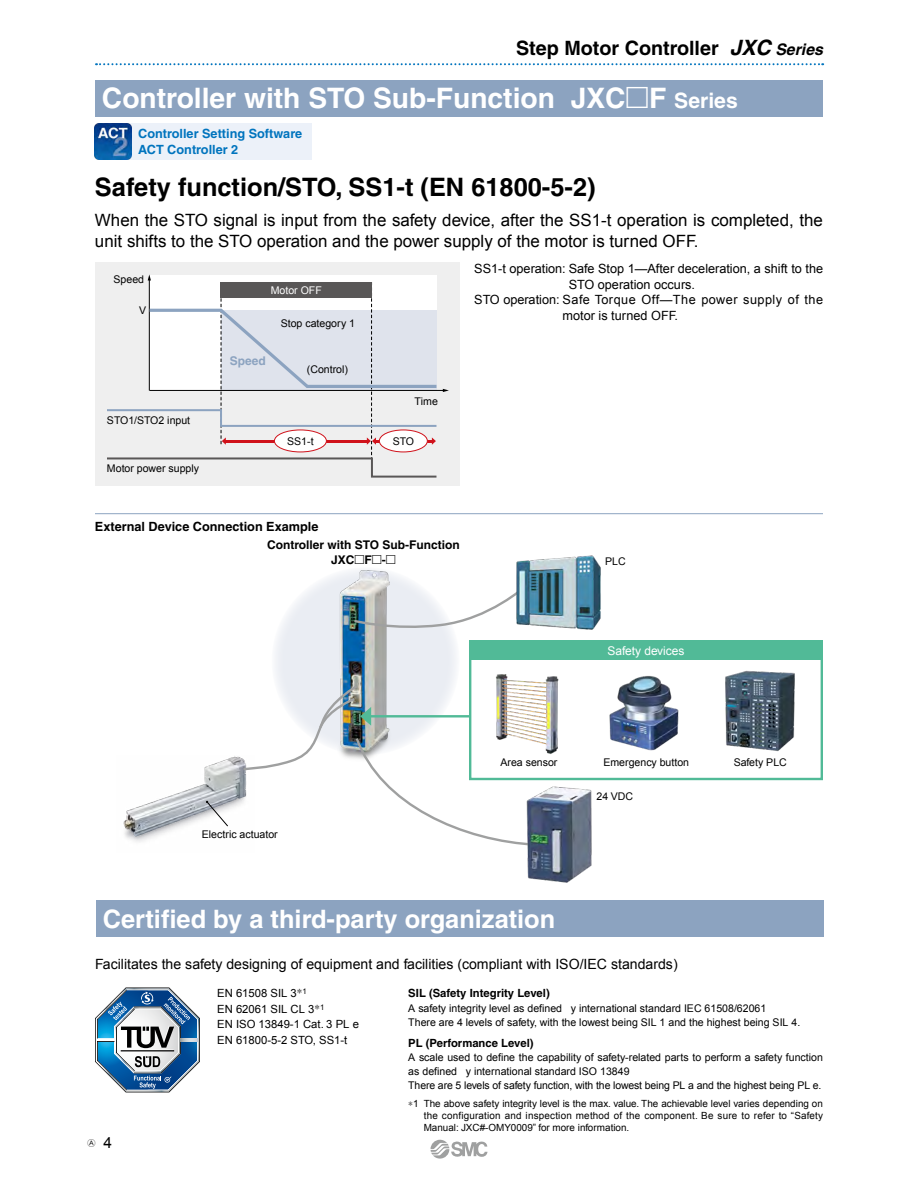
<style>
.page{position:relative;width:918px;height:1188px;background:#fff}
.page>*{position:absolute;margin:0;border:0;box-sizing:border-box;transform-origin:0 0}
.t1{font:700 28.2px "Helvetica";color:#fff}
.t2{font:700 25.35px "Helvetica";color:#000}
.t3{font:700 25.35px "Helvetica";color:#fff}
.t4{font:700 19.8px "Helvetica";color:#000}
.t5{font:16.95px/21.1px "Arial";color:#000}
.t6{font:15.45px "Arial";color:#000}
.t7{font:14.1px "Arial";color:#000}
.t8{font:12.75px "Arial";color:#000}
.t9{font:12.75px "Arial";letter-spacing:.035em;color:#000}
.t10{font:700 12.75px/15.5px "Helvetica";color:#0074be}
.t11{font:700 12.75px "Helvetica";color:#000}
.t12{font:700 12px/14.9px "Helvetica";color:#000;text-align:center}
.t13{font:12px "Arial";color:#fff}
.t14{font:700 12px "Helvetica";color:#8ca3c0}
.t15{font:11.25px/15.5px "Arial";color:#000}
.t16{font:700 11.25px "Helvetica";color:#000}
.t17{font:10.65px/14.1px "Arial";color:#000}
.t18{font:10.65px "Arial";color:#fff}
.t19{font:9.9px/11.9px "Arial";color:#000;text-align:justify}
.t20{font:7.95px "Gthfr Alpha";color:#000}
.s1{font-style:italic;font-size:21.15px}
.s2{font-style:italic;font-size:15.9px}
.s3{font-family:"European Pi Three";font-weight:400}
.s4{font-size:21.15px}
</style>
<div class="page">
<div style="left:272px;top:567px;width:188px;height:188px;background:#eaedf3;border-radius:50%"></div>
<img style="left:335px;top:569px;width:62px;height:115px">
<div style="left:96px;top:900px;width:728px;height:36px;background:#8ca3c0"></div>
<hr style="left:95px;top:513px;width:728px;height:1px;background:#8ca3c0">
<div style="left:469px;top:640px;width:354px;height:20px;background:#51ba97"></div>
<div style="left:469px;top:640px;width:354px;height:140px;border:2px solid #51ba97"></div>
<img style="left:725px;top:670px;width:70px;height:82px">
<img style="left:123px;top:756px;width:118px;height:86px">
<div style="left:95px;top:262px;width:365px;height:224px;background:#efefef"></div>
<svg style="left:107px;top:274px;width:342px;height:204px"></svg>
<div style="left:221px;top:282px;width:151px;height:16px;background:#595757"></div>
<div style="left:274px;top:430px;width:52px;height:22px;background:#fff;border-radius:50%"></div>
<div style="left:274px;top:430px;width:53px;height:22px;border:1px solid #d0121b;border-radius:50%"></div>
<div style="left:379px;top:430px;width:48px;height:22px;background:#fff;border-radius:50%"></div>
<div style="left:379px;top:430px;width:49px;height:22px;border:1px solid #d0121b;border-radius:50%"></div>
<svg style="left:206px;top:801px;width:22px;height:26px"></svg>
<img style="left:609px;top:676px;width:70px;height:75px">
<img style="left:496px;top:674px;width:63px;height:80px">
<svg style="left:95px;top:988px;width:105px;height:104px"></svg>
<div style="left:95px;top:80px;width:728px;height:36px;background:#8ca3c0"></div>
<div style="left:108px;top:123px;width:204px;height:36px;background:#ecf1f9"></div>
<img style="left:95px;top:123px;width:36px;height:36px">
<svg style="left:241px;top:684px;width:299px;height:161px"></svg>
<img style="left:519px;top:778px;width:80px;height:105px">
<svg style="left:352px;top:584px;width:161px;height:47px"></svg>
<img style="left:513px;top:555px;width:88px;height:75px">
<svg style="left:431px;top:1140px;width:56px;height:19px"></svg>
<svg style="left:96px;top:63px;width:727px;height:2px"></svg>
<p class="t4" style="left:516px;top:36px;width:308px">Step Motor Controller <span class="s1">JXC</span> <span class="s2">Series</span></p>
<p class="t1" style="left:102px;top:81px;width:637px">Controller with STO Sub-Function JXC<span class="s3">M</span>F <span class="s4">Series</span></p>
<p class="t10" style="left:138px;top:126px;width:166px">Controller Setting Software<br>ACT Controller 2</p>
<p class="t2" style="left:95px;top:172px;width:502px">Safety function/STO, SS1-t (EN 61800-5-2)</p>
<p class="t5" style="left:95px;top:209px;width:729px">When the STO signal is input from the safety device, after the SS1-t operation is completed, the unit shifts to the STO operation and the power supply of the motor is turned OFF.</p>
<p class="t17" style="left:114px;top:273px;width:32px">Speed</p>
<p class="t17" style="left:139px;top:303px;width:9px">V</p>
<p class="t17" style="left:107px;top:413px;width:85px">STO1/STO2 input</p>
<p class="t17" style="left:107px;top:461px;width:94px">Motor power supply</p>
<p class="t18" style="left:271px;top:283px;width:53px">Motor OFF</p>
<p class="t14" style="left:230px;top:353px;width:37px">Speed</p>
<p class="t17" style="left:281px;top:317px;width:76px">Stop category 1</p>
<p class="t17" style="left:307px;top:363px;width:43px">(Control)</p>
<p class="t17" style="left:414px;top:395px;width:25px">Time</p>
<p class="t17" style="left:287px;top:434px;width:28px">SS1-t</p>
<p class="t17" style="left:393px;top:434px;width:23px">STO</p>
<p class="t8" style="left:474px;top:260px;width:350px">SS1-t operation: Safe Stop 1—After deceleration, a shift to the</p>
<p class="t8" style="left:569px;top:276px;width:128px">STO operation occurs.</p>
<p class="t9" style="left:474px;top:291px;width:351px">STO operation: Safe Torque Off—The power supply of the</p>
<p class="t8" style="left:563px;top:307px;width:117px">motor is turned OFF.</p>
<p class="t11" style="left:95px;top:519px;width:225px">External Device Connection Example</p>
<p class="t12" style="left:267px;top:537px;width:194px">Controller with STO Sub-Function<br>JXC<span class="s3">M</span>F<span class="s3">M</span>-<span class="s3">M</span></p>
<p class="t17" style="left:605px;top:554px;width:22px">PLC</p>
<p class="t13" style="left:607px;top:642px;width:79px">Safety devices</p>
<p class="t17" style="left:202px;top:827px;width:78px">Electric actuator</p>
<p class="t17" style="left:500px;top:755px;width:59px">Area sensor</p>
<p class="t17" style="left:734px;top:755px;width:55px">Safety PLC</p>
<p class="t17" style="left:603px;top:755px;width:87px">Emergency button</p>
<p class="t17" style="left:597px;top:789px;width:38px">24 VDC</p>
<p class="t3" style="left:103px;top:903px;width:454px">Certified by a third-party organization</p>
<p class="t7" style="left:95px;top:954px;width:584px">Facilitates the safety designing of equipment and facilities (compliant with ISO/IEC standards)</p>
<p class="t20" style="left:87px;top:1139px;width:9px">A</p>
<p class="t6" style="left:103px;top:1132px;width:10px">4</p>
<p class="t15" style="left:217px;top:986px;width:143px">EN 61508 SIL 3∗<sup>1<br></sup>EN 62061 SIL CL 3∗<sup>1<br></sup>EN ISO 13849-1 Cat. 3 PL e<br>EN 61800-5-2 STO, SS1-t</p>
<p class="t16" style="left:408px;top:987px;width:143px">SIL (Safety Integrity Level)</p>
<p class="t17" style="left:408px;top:1001px;width:393px">A safety integrity level as defined y international standard IEC 61508/62061<br>There are 4 levels of safety, with the lowest being SIL 1 and the highest being SIL 4.</p>
<p class="t16" style="left:408px;top:1036px;width:127px">PL (Performance Level)</p>
<p class="t17" style="left:408px;top:1050px;width:416px">A scale used to define the capability of safety-related parts to perform a safety function as defined y international standard ISO 13849<br>There are 5 levels of safety function, with the lowest being PL a and the highest being PL e.</p>
<p class="t19" style="left:424px;top:1098px;width:401px;text-indent:-15px">∗1 The above safety integrity level is the max. value. The achievable level varies depending on the configuration and inspection method of the component. Be sure to refer to “Safety Manual: JXC#-OMY0009” for more information.</p>
</div>
